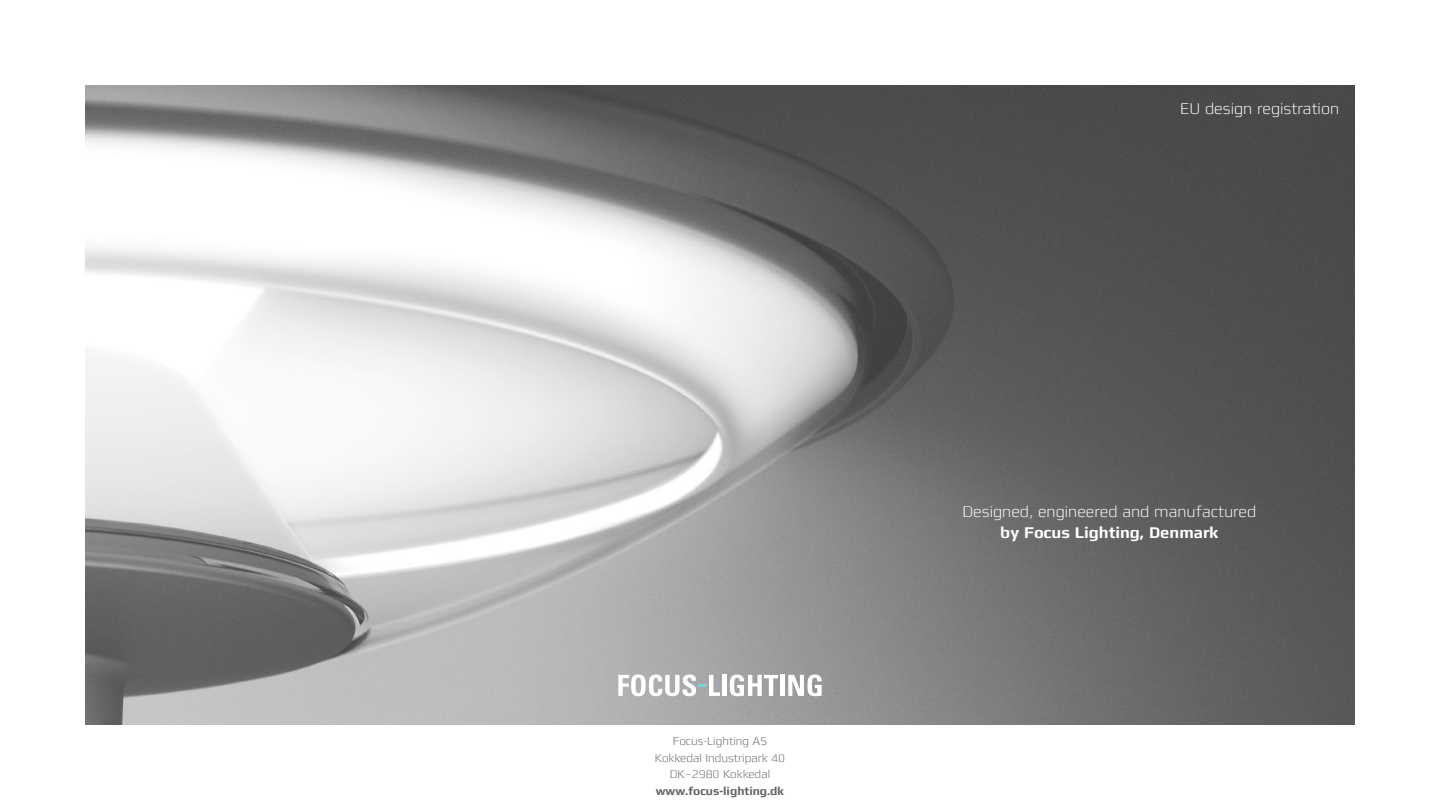
<style>
.page{position:relative;width:1440px;height:810px;background:#fff}
.page>*{position:absolute;margin:0;border:0;box-sizing:border-box;transform-origin:0 0}
.t1{font:300 16.5px "Mdd";color:#fff}
.t2{font:700 16.5px "Mdd";color:#fff}
.t3{font:300 12px/16.5px "Mdd";color:#646363;text-align:center}
.t4{font:700 12px "Mdd";color:#646363}
</style>
<div class="page">
<img style="left:85px;top:85px;width:1270px;height:640px">
<svg style="left:618px;top:675px;width:102px;height:21px"></svg>
<hr style="left:722px;top:675px;width:4px;height:21px;background:#fff">
<svg style="left:730px;top:675px;width:48px;height:21px"></svg>
<div style="left:780px;top:675px;width:5px;height:21px;background:#fff"></div>
<svg style="left:788px;top:675px;width:34px;height:21px"></svg>
<p class="t3" style="left:655px;top:733px;width:132px">Focus-Lighting AS<br>Kokkedal Industripark 40<br>DK–2980 Kokkedal</p>
<p class="t4" style="left:656px;top:785px;width:130px">www.focus-lighting.dk</p>
<p class="t1" style="left:1180px;top:100px;width:160px">EU design registration</p>
<p class="t1" style="left:963px;top:503px;width:295px">Designed, engineered and manufactured</p>
<p class="t2" style="left:1000px;top:524px;width:220px">by Focus Lighting, Denmark</p>
</div>
